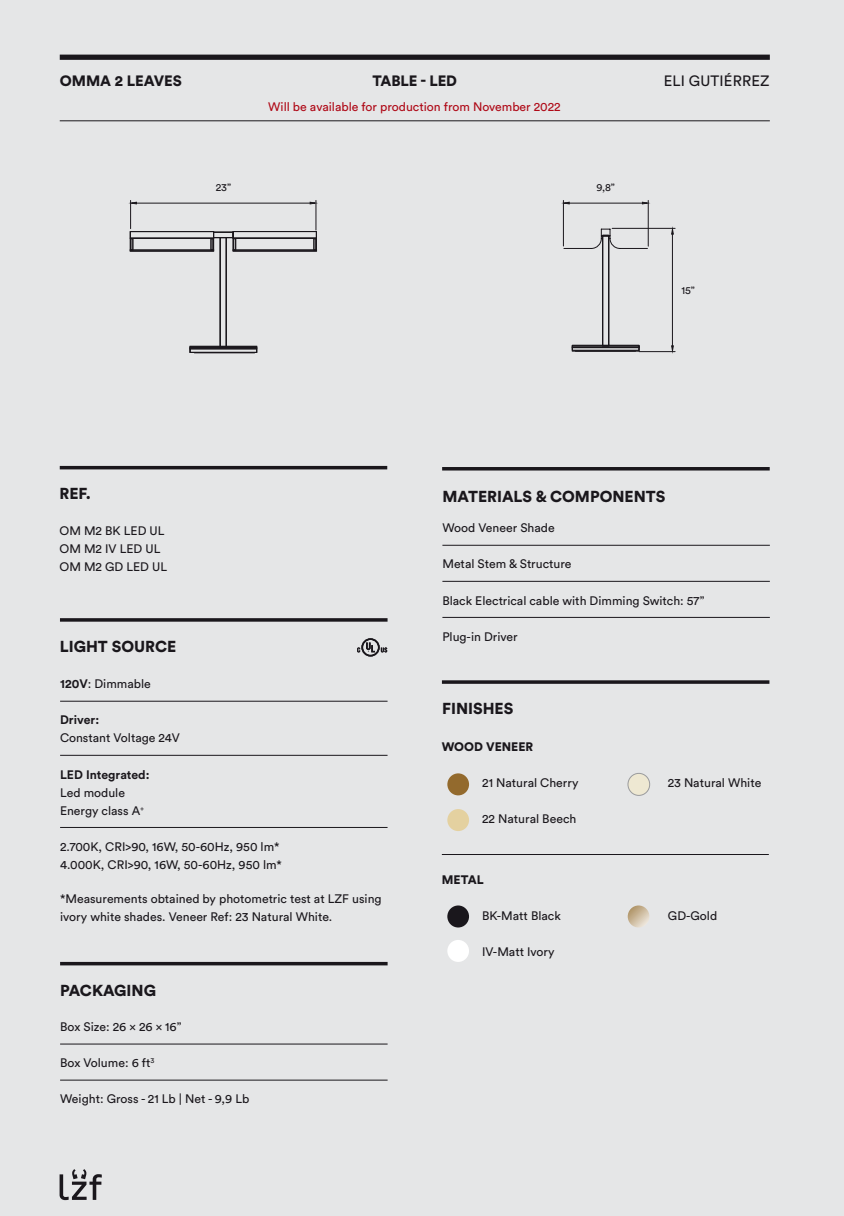
<style>
.page{position:relative;width:844px;height:1216px;background:#fff}
.page>*{position:absolute;margin:0;border:0;box-sizing:border-box;transform-origin:0 0}
.t1{font:900 15.75px "Circular Std";color:#1a171c}
.t2{font:900 14.88px "Circular Std";letter-spacing:-.005em;color:#1a171c}
.t3{font:14.88px "Circular Std";letter-spacing:.01em;color:#1a171c}
.t4{font:12.25px/18px "Circular Std";color:#1a171c}
.t5{font:12.25px "Circular Std";color:#af0917}
.t6{font:700 12.25px "Circular Std";color:#1a171c}
.t7{font:900 12.25px "Circular Std";color:#1a171c}
.t8{font:10.5px "Circular Std";color:#1a171c}
.s1{font-weight:700}
</style>
<div class="page">
<div style="left:0;top:0;width:843px;height:1215px;background:#e3e4e5"></div>
<hr style="left:60px;top:466px;width:327px;height:3px;background:#1a171c">
<hr style="left:60px;top:120px;width:709px;height:1px;background:#1a171c">
<div style="left:60px;top:55px;width:709px;height:5px;background:#1a171c"></div>
<svg style="left:129px;top:200px;width:188px;height:153px"></svg>
<div style="left:572px;top:347px;width:67px;height:4px;border:1px solid #1a171c"></div>
<svg style="left:563px;top:229px;width:84px;height:121px"></svg>
<hr style="left:575px;top:351px;width:60px;height:1px;background:#1a171c">
<hr style="left:672px;top:234px;width:1px;height:112px;background:#1a171c">
<hr style="left:612px;top:228px;width:63px;height:1px;background:#1a171c">
<hr style="left:639px;top:351px;width:36px;height:1px;background:#1a171c">
<hr style="left:568px;top:203px;width:74px;height:1px;background:#1a171c">
<hr style="left:563px;top:200px;width:1px;height:46px;background:#1a171c">
<hr style="left:647px;top:200px;width:1px;height:46px;background:#1a171c">
<svg style="left:671px;top:345px;width:2px;height:8px"></svg>
<svg style="left:642px;top:202px;width:7px;height:2px"></svg>
<svg style="left:671px;top:227px;width:2px;height:7px"></svg>
<svg style="left:357px;top:638px;width:30px;height:18px"></svg>
<hr style="left:60px;top:1043px;width:327px;height:1px;background:#1a171c">
<hr style="left:60px;top:1079px;width:327px;height:1px;background:#1a171c">
<svg style="left:60px;top:961px;width:327px;height:4px"></svg>
<hr style="left:442px;top:854px;width:326px;height:1px;background:#1a171c">
<hr style="left:60px;top:618px;width:327px;height:3px;background:#1a171c">
<hr style="left:442px;top:680px;width:327px;height:3px;background:#1a171c">
<hr style="left:60px;top:701px;width:327px;height:1px;background:#1a171c">
<hr style="left:60px;top:755px;width:327px;height:1px;background:#1a171c">
<hr style="left:60px;top:827px;width:327px;height:1px;background:#1a171c">
<hr style="left:442px;top:467px;width:327px;height:3px;background:#1a171c">
<hr style="left:442px;top:545px;width:327px;height:1px;background:#1a171c">
<hr style="left:442px;top:581px;width:327px;height:1px;background:#1a171c">
<hr style="left:442px;top:617px;width:327px;height:1px;background:#1a171c">
<div style="left:447px;top:905px;width:22px;height:22px;background:#1a171c;border-radius:50%"></div>
<div style="left:447px;top:939px;width:22px;height:22px;background:#fff;border-radius:50%"></div>
<svg style="left:627px;top:905px;width:22px;height:22px"></svg>
<div style="left:447px;top:773px;width:22px;height:22px;background:#936a2d;border-radius:50%"></div>
<div style="left:447px;top:809px;width:22px;height:22px;background:#e4d1a0;border-radius:50%"></div>
<div style="left:627px;top:773px;width:22px;height:22px;background:#eee8d2;border-radius:50%"></div>
<div style="left:627px;top:773px;width:22px;height:22px;border:1px solid #9a9b9d;border-radius:50%"></div>
<svg style="left:60px;top:1169px;width:42px;height:30px"></svg>
<p class="t2" style="left:60px;top:71px;width:124px">OMMA 2 LEAVES</p>
<p class="t2" style="left:372px;top:71px;width:86px">TABLE - LED</p>
<p class="t3" style="left:663px;top:72px;width:107px">ELI GUTIÉRREZ</p>
<p class="t8" style="left:216px;top:181px;width:17px">23”</p>
<p class="t5" style="left:268px;top:100px;width:294px">Will be available for production from November 2022</p>
<p class="t8" style="left:596px;top:181px;width:20px">9,8”</p>
<p class="t8" style="left:681px;top:284px;width:15px">15”</p>
<p class="t1" style="left:59px;top:483px;width:33px">REF.</p>
<p class="t4" style="left:59px;top:521px;width:109px">OM M2 BK LED UL<br>OM M2 IV LED UL<br>OM M2 GD LED UL</p>
<p class="t1" style="left:60px;top:636px;width:118px">LIGHT SOURCE</p>
<p class="t1" style="left:442px;top:486px;width:224px">MATERIALS &amp; COMPONENTS</p>
<p class="t4" style="left:442px;top:519px;width:114px">Wood Veneer Shade</p>
<p class="t4" style="left:442px;top:555px;width:131px">Metal Stem &amp; Structure</p>
<p class="t4" style="left:442px;top:591px;width:263px">Black Electrical cable with Dimming Switch: 57”</p>
<p class="t4" style="left:442px;top:627px;width:77px">Plug-in Driver</p>
<p class="t4" style="left:60px;top:675px;width:92px"><span class="s1">120V</span>: Dimmable</p>
<p class="t6" style="left:60px;top:712px;width:41px">Driver:</p>
<p class="t4" style="left:60px;top:729px;width:121px">Constant Voltage 24V</p>
<p class="t6" style="left:60px;top:766px;width:91px">LED Integrated:</p>
<p class="t4" style="left:60px;top:783px;width:85px">Led module<br>Energy class A<sup>+</sup></p>
<p class="t4" style="left:60px;top:837px;width:223px">2.700K, CRI&gt;90, 16W, 50-60Hz, 950 lm*<br>4.000K, CRI&gt;90, 16W, 50-60Hz, 950 lm*</p>
<p class="t4" style="left:60px;top:889px;width:323px">*Measurements obtained by photometric test at LZF using ivory white shades. Veneer Ref: 23 Natural White.</p>
<p class="t1" style="left:60px;top:979px;width:97px">PACKAGING</p>
<p class="t4" style="left:60px;top:1017px;width:123px">Box Size: 26 x 26 x 16”</p>
<p class="t4" style="left:60px;top:1053px;width:96px">Box Volume: 6 ft<sup>3</sup></p>
<p class="t4" style="left:60px;top:1089px;width:191px">Weight: Gross - 21 Lb | Net - 9,9 Lb</p>
<p class="t1" style="left:442px;top:698px;width:73px">FINISHES</p>
<p class="t7" style="left:442px;top:738px;width:93px">WOOD VENEER</p>
<p class="t4" style="left:482px;top:773px;width:98px">21 Natural Cherry</p>
<p class="t4" style="left:482px;top:809px;width:96px">22 Natural Beech</p>
<p class="t7" style="left:442px;top:871px;width:43px">METAL</p>
<p class="t4" style="left:482px;top:906px;width:80px">BK-Matt Black</p>
<p class="t4" style="left:482px;top:942px;width:74px">IV-Matt Ivory</p>
<p class="t4" style="left:667px;top:773px;width:95px">23 Natural White</p>
<p class="t4" style="left:667px;top:906px;width:51px">GD-Gold</p>
</div>
